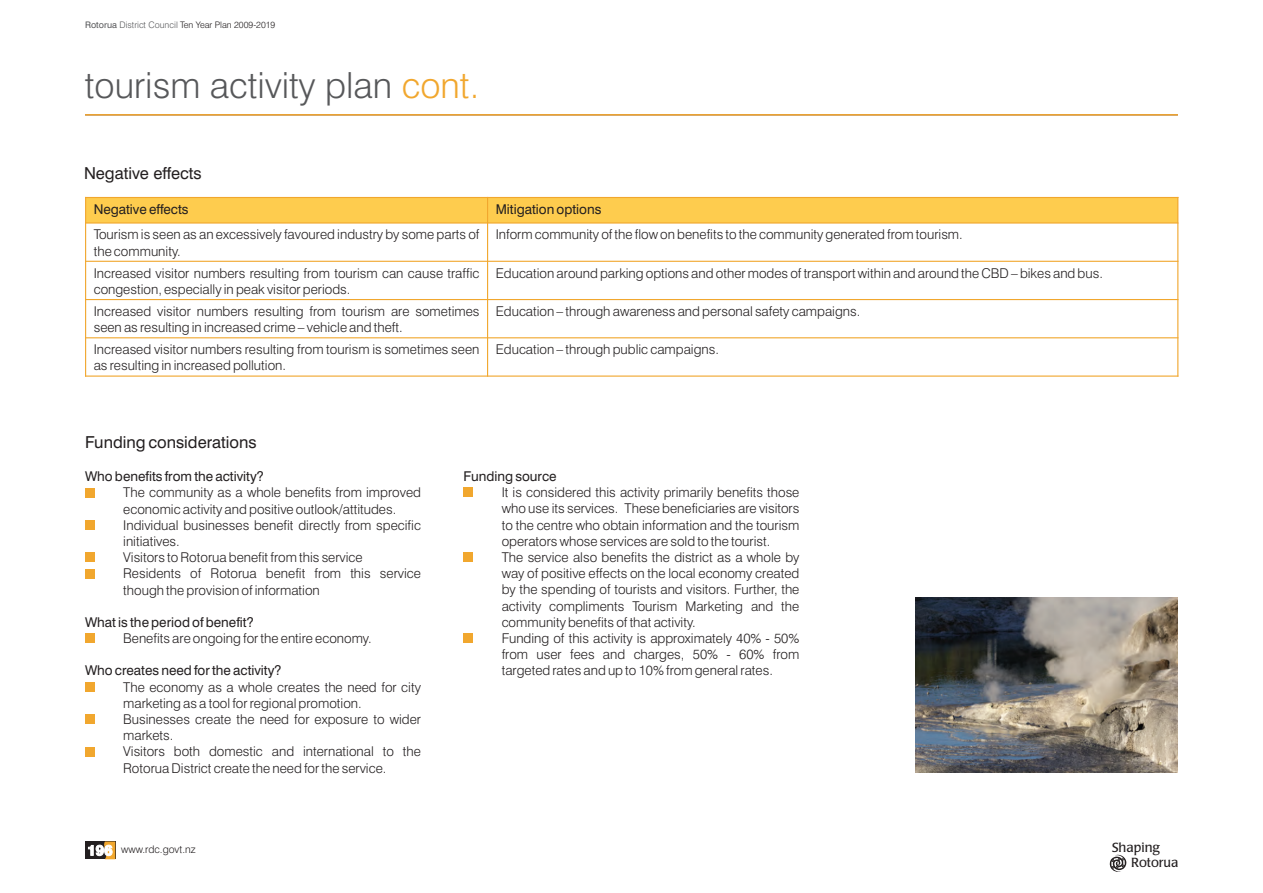
<style>
.page{position:relative;width:1263px;height:893px;background:#fff}
.page>*{position:absolute;margin:0;border:0;box-sizing:border-box;transform-origin:0 0}
.t1{font:300 36px "Swiss 721 BT";color:#57585a}
.t2{font:16.5px "Swiss 721 BT";color:#231f20}
.t3{font:300 13.5px/16.2px "Swiss 721 BT";color:#231f20}
.t4{font:13.5px "Swiss 721 BT";color:#231f20}
.t5{font:13.05px/15.1px "Poppl Laudatio";color:#231f20}
.t6{font:300 10.5px "Swiss 721 BT";color:#231f20}
.t7{font:300 9px "Swiss 721 BT";color:#231f20}
.s1{font-weight:400;color:#57585a}
.s2{color:#57585a}
.s3{color:#f1a72e}
.s4{font-weight:800;font-size:14.4px;color:#fff}
</style>
<div class="page">
<hr style="left:85px;top:114px;width:1093px;height:1px;background:#f1a72e">
<div style="left:86px;top:197px;width:402px;height:26px;background:#fecc4e"></div>
<div style="left:488px;top:197px;width:690px;height:26px;background:#fecc4e"></div>
<hr style="left:85px;top:197px;width:1px;height:180px;background:#f1a72e">
<hr style="left:487px;top:197px;width:1px;height:180px;background:#f1a72e">
<hr style="left:1177px;top:197px;width:1px;height:180px;background:#f1a72e">
<hr style="left:85px;top:376px;width:1093px;height:1px;background:#f1a72e">
<hr style="left:85px;top:337px;width:1093px;height:1px;background:#f1a72e">
<hr style="left:85px;top:299px;width:1093px;height:1px;background:#f1a72e">
<hr style="left:85px;top:261px;width:1093px;height:1px;background:#f1a72e">
<hr style="left:85px;top:222px;width:1093px;height:2px;background:#f1a72e">
<hr style="left:85px;top:197px;width:1093px;height:1px;background:#f1a72e">
<div style="left:85px;top:488px;width:10px;height:9px;background:#f1a72e"></div>
<div style="left:85px;top:520px;width:10px;height:10px;background:#f1a72e"></div>
<div style="left:85px;top:552px;width:10px;height:10px;background:#f1a72e"></div>
<div style="left:85px;top:569px;width:10px;height:9px;background:#f1a72e"></div>
<div style="left:85px;top:633px;width:10px;height:10px;background:#f1a72e"></div>
<div style="left:85px;top:682px;width:10px;height:10px;background:#f1a72e"></div>
<div style="left:85px;top:714px;width:10px;height:10px;background:#f1a72e"></div>
<div style="left:85px;top:747px;width:10px;height:9px;background:#f1a72e"></div>
<div style="left:463px;top:488px;width:10px;height:9px;background:#f1a72e"></div>
<div style="left:463px;top:552px;width:10px;height:10px;background:#f1a72e"></div>
<div style="left:463px;top:633px;width:10px;height:10px;background:#f1a72e"></div>
<div style="left:85px;top:841px;width:30px;height:18px;background:#231f20"></div>
<svg style="left:104px;top:841px;width:11px;height:18px"></svg>
<svg style="left:1109px;top:854px;width:18px;height:18px"></svg>
<img style="left:916px;top:598px;width:262px;height:174px">
<p class="t7" style="left:85px;top:21px;width:192px"><span class="s1">Rotorua</span> <span class="s2">District Council</span> Ten Year Plan 2009-2019</p>
<h1 class="t1" style="left:85px;top:71px;width:396px">tourism activity plan <span class="s3">cont.</span></h1>
<p class="t2" style="left:84px;top:166px;width:119px">Negative effects</p>
<p class="t4" style="left:94px;top:204px;width:96px">Negative effects</p>
<p class="t4" style="left:496px;top:204px;width:107px">Mitigation options</p>
<p class="t3" style="left:94px;top:228px;width:387px">Tourism is seen as an excessively favoured industry by some parts of the community.</p>
<p class="t3" style="left:496px;top:228px;width:469px">Inform community of the flow on benefits to the community generated from tourism.</p>
<p class="t3" style="left:94px;top:266px;width:387px">Increased visitor numbers resulting from tourism can cause traffic congestion, especially in peak visitor periods.</p>
<p class="t3" style="left:496px;top:266px;width:609px">Education around parking options and other modes of transport within and around the CBD – bikes and bus.</p>
<p class="t3" style="left:94px;top:304px;width:387px">Increased visitor numbers resulting from tourism are sometimes seen as resulting in increased crime – vehicle and theft.</p>
<p class="t3" style="left:496px;top:304px;width:366px">Education – through awareness and personal safety campaigns.</p>
<p class="t3" style="left:94px;top:343px;width:387px">Increased visitor numbers resulting from tourism is sometimes seen as resulting in increased pollution.</p>
<p class="t3" style="left:496px;top:343px;width:225px">Education – through public campaigns.</p>
<p class="t2" style="left:85px;top:436px;width:173px">Funding considerations</p>
<p class="t4" style="left:85px;top:471px;width:180px">Who benefits from the activity?</p>
<p class="t3" style="left:123px;top:486px;width:299px">The community as a whole benefits from improved economic activity and positive outlook/attitudes.<br>Individual businesses benefit directly from specific initiatives.<br>Visitors to Rotorua benefit from this service Residents of Rotorua benefit from this service though the provision of information</p>
<p class="t4" style="left:85px;top:617px;width:170px">What is the period of benefit?</p>
<p class="t3" style="left:123px;top:631px;width:250px">Benefits are ongoing for the entire economy.</p>
<p class="t4" style="left:85px;top:665px;width:198px">Who creates need for the activity?</p>
<p class="t3" style="left:123px;top:680px;width:299px">The economy as a whole creates the need for city marketing as a tool for regional promotion.<br>Businesses create the need for exposure to wider markets.<br>Visitors both domestic and international to the Rotorua District create the need for the service.</p>
<p class="t4" style="left:463px;top:471px;width:95px">Funding source</p>
<p class="t3" style="left:502px;top:486px;width:299px">It is considered this activity primarily benefits those who use its services. These beneficiaries are visitors to the centre who obtain information and the tourism operators whose services are sold to the tourist.<br>The service also benefits the district as a whole by way of positive effects on the local economy created by the spending of tourists and visitors. Further, the activity compliments Tourism Marketing and the community benefits of that activity.<br>Funding of this activity is approximately 40% - 50% from user fees and charges, 50% - 60% from targeted rates and up to 10% from general rates.</p>
<p class="t6" style="left:87px;top:845px;width:110px"><span class="s4">196</span> www.rdc.govt.nz</p>
<p class="t5" style="left:1131px;top:841px;width:49px;text-indent:-19px">Shaping<br>Rotorua</p>
</div>
